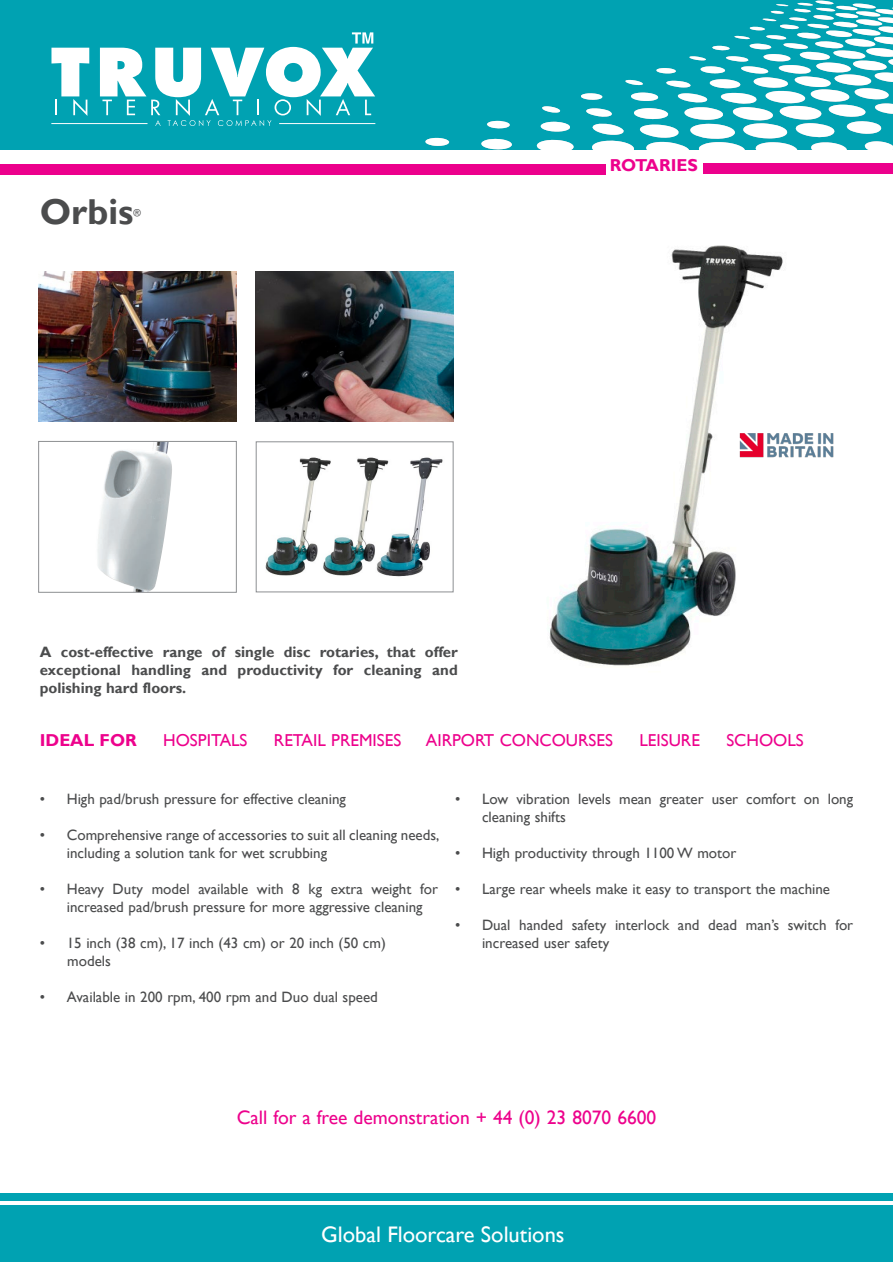
<style>
.page{position:relative;width:893px;height:1263px;background:#fff}
.page>*{position:absolute;margin:0;border:0;box-sizing:border-box;transform-origin:0 0}
.t1{font:700 36px "Gill Sans";color:#4b4c4d}
.t2{font:22.5px "Gill Sans";color:#fff}
.t3{font:19.5px "Gill Sans";color:#ed028c}
.t4{font:17.25px "Gill Sans";color:#ed028c}
.t5{font:700 17.25px "Gill Sans";color:#ed028c}
.t6{font:15px/18px "Gill Sans";color:#4b4c4d}
.t7{font:700 15px/18px "Gill Sans";letter-spacing:.005em;color:#4b4c4d;text-align:justify}
.t8{font:10.05px "Gill Sans";color:#4b4c4d}
</style>
<div class="page">
<div style="left:0;top:164px;width:606px;height:11px;background:#ec008c"></div>
<div style="left:0;top:0;width:893px;height:149px;background:#00a2b2"></div>
<svg style="left:375px;top:1px;width:518px;height:148px"></svg>
<svg style="left:51px;top:48px;width:38px;height:68px"></svg>
<svg style="left:100px;top:32px;width:275px;height:94px"></svg>
<hr style="left:279px;top:123px;width:96px;height:1px;background:#fff">
<hr style="left:51px;top:123px;width:96px;height:1px;background:#fff">
<div style="left:0;top:1194px;width:893px;height:7px;background:#00a2b2"></div>
<div style="left:1px;top:1205px;width:892px;height:57px;background:#00a2b2"></div>
<img style="left:39px;top:271px;width:197px;height:151px">
<img style="left:256px;top:271px;width:197px;height:151px">
<img style="left:97px;top:443px;width:75px;height:148px">
<div style="left:38px;top:441px;width:199px;height:152px;border:1px solid #8d8f92"></div>
<img style="left:265px;top:457px;width:178px;height:120px">
<div style="left:256px;top:441px;width:197px;height:151px;border:1px solid #8d8f92"></div>
<img style="left:549px;top:245px;width:234px;height:421px">
<div style="left:703px;top:164px;width:190px;height:10px;background:#ec008c"></div>
<img style="left:732px;top:425px;width:102px;height:39px">
<p class="t1" style="left:40px;top:190px;width:95px">Orbis</p>
<p class="t8" style="left:134px;top:206px;width:9px">®</p>
<p class="t5" style="left:610px;top:155px;width:89px">ROTARIES</p>
<p class="t7" style="left:40px;top:643px;width:419px">A cost-effective range of single disc rotaries, that offer exceptional handling and productivity for cleaning and polishing hard floors.</p>
<p class="t5" style="left:40px;top:730px;width:99px">IDEAL FOR</p>
<p class="t4" style="left:163px;top:730px;width:86px">HOSPITALS</p>
<p class="t4" style="left:274px;top:730px;width:129px">RETAIL PREMISES</p>
<p class="t4" style="left:426px;top:730px;width:189px">AIRPORT CONCOURSES</p>
<p class="t4" style="left:639px;top:730px;width:62px">LEISURE</p>
<p class="t4" style="left:726px;top:730px;width:79px">SCHOOLS</p>
<p class="t6" style="left:40px;top:790px;width:308px">• High pad/brush pressure for effective cleaning</p>
<p class="t6" style="left:67px;top:826px;width:374px;text-indent:-27px">• Comprehensive range of accessories to suit all cleaning needs, including a solution tank for wet scrubbing</p>
<p class="t6" style="left:67px;top:880px;width:373px;text-indent:-27px">• Heavy Duty model available with 8 kg extra weight for increased pad/brush pressure for more aggressive cleaning</p>
<p class="t6" style="left:40px;top:934px;width:348px">• 15 inch (38 cm), 17 inch (43 cm) or 20 inch (50 cm)</p>
<p class="t6" style="left:67px;top:952px;width:45px">models</p>
<p class="t6" style="left:40px;top:988px;width:340px">• Available in 200 rpm, 400 rpm and Duo dual speed</p>
<p class="t6" style="left:482px;top:790px;width:373px;text-indent:-27px">• Low vibration levels mean greater user comfort on long cleaning shifts</p>
<p class="t6" style="left:455px;top:844px;width:283px">• High productivity through 1100 W motor</p>
<p class="t6" style="left:455px;top:880px;width:377px">• Large rear wheels make it easy to transport the machine</p>
<p class="t6" style="left:482px;top:916px;width:373px;text-indent:-27px">• Dual handed safety interlock and dead man’s switch for increased user safety</p>
<p class="t3" style="left:237px;top:1106px;width:421px">Call for a free demonstration + 44 (0) 23 8070 6600</p>
<p class="t2" style="left:321px;top:1221px;width:245px">Global Floorcare Solutions</p>
</div>
